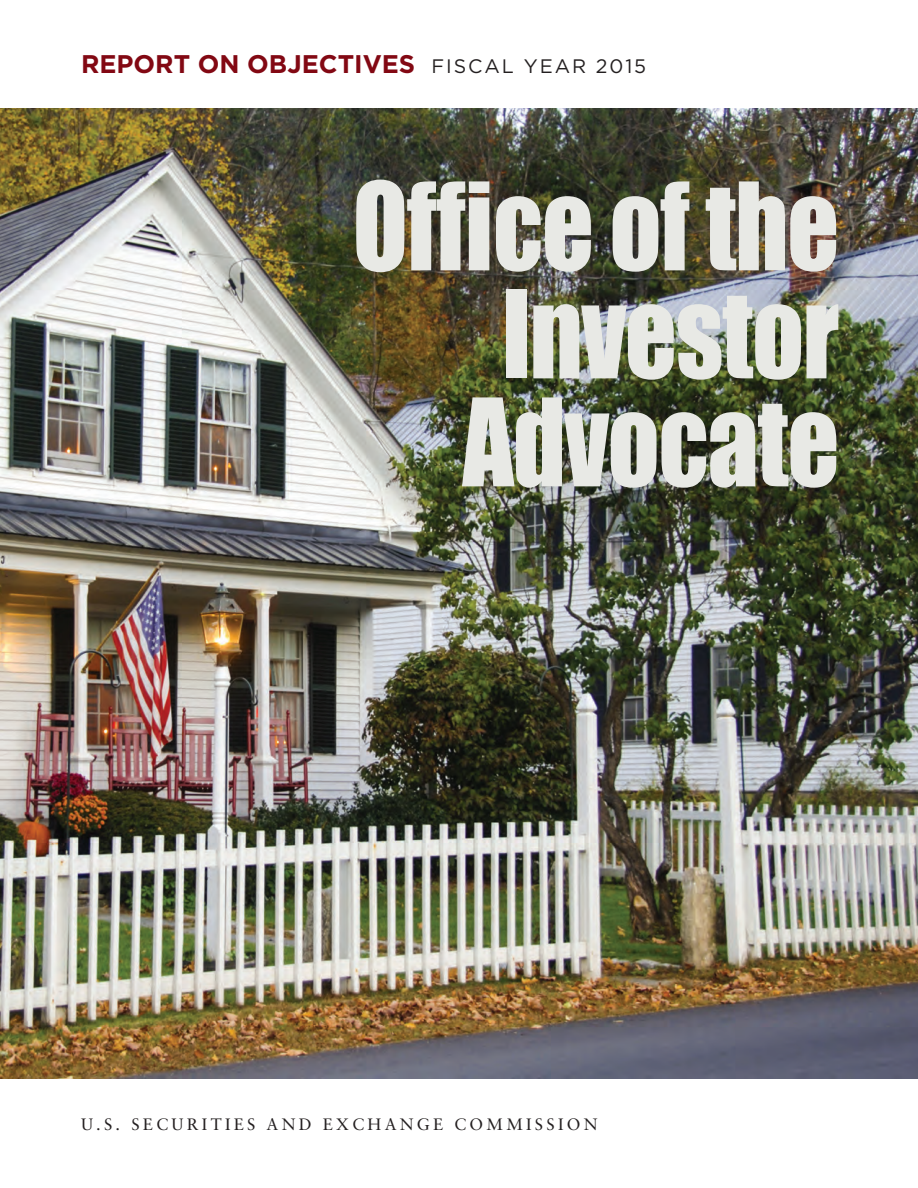
<style>
.page{position:relative;width:918px;height:1188px;background:#fff}
.page>*{position:absolute;margin:0;border:0;box-sizing:border-box;transform-origin:0 0}
.t1{font:112.5px/108px "Impact";letter-spacing:-.01em;color:#e8e9e5;text-align:right;scale:.9 1}
.t2{font:700 25.5px "Gotham HTF";color:#820813}
.t3{font:16.5px "Sabon";letter-spacing:.2em;color:#231f20}
.s1{font-weight:400;font-size:19.5px;color:#231f20}
</style>
<div class="page">
<img style="left:0;top:108px;width:918px;height:971px">
<h2 class="t2" style="left:81px;top:49px;width:567px">REPORT ON OBJECTIVES <span class="s1">FISCAL YEAR 2015</span></h2>
<h1 class="t1" style="left:353px;top:169px;width:542px">Office of the<br>Investor<br>Advocate</h1>
<p class="t3" style="left:81px;top:1114px;width:518px">U.S. SECURITIES AND EXCHANGE COMMISSION</p>
</div>
